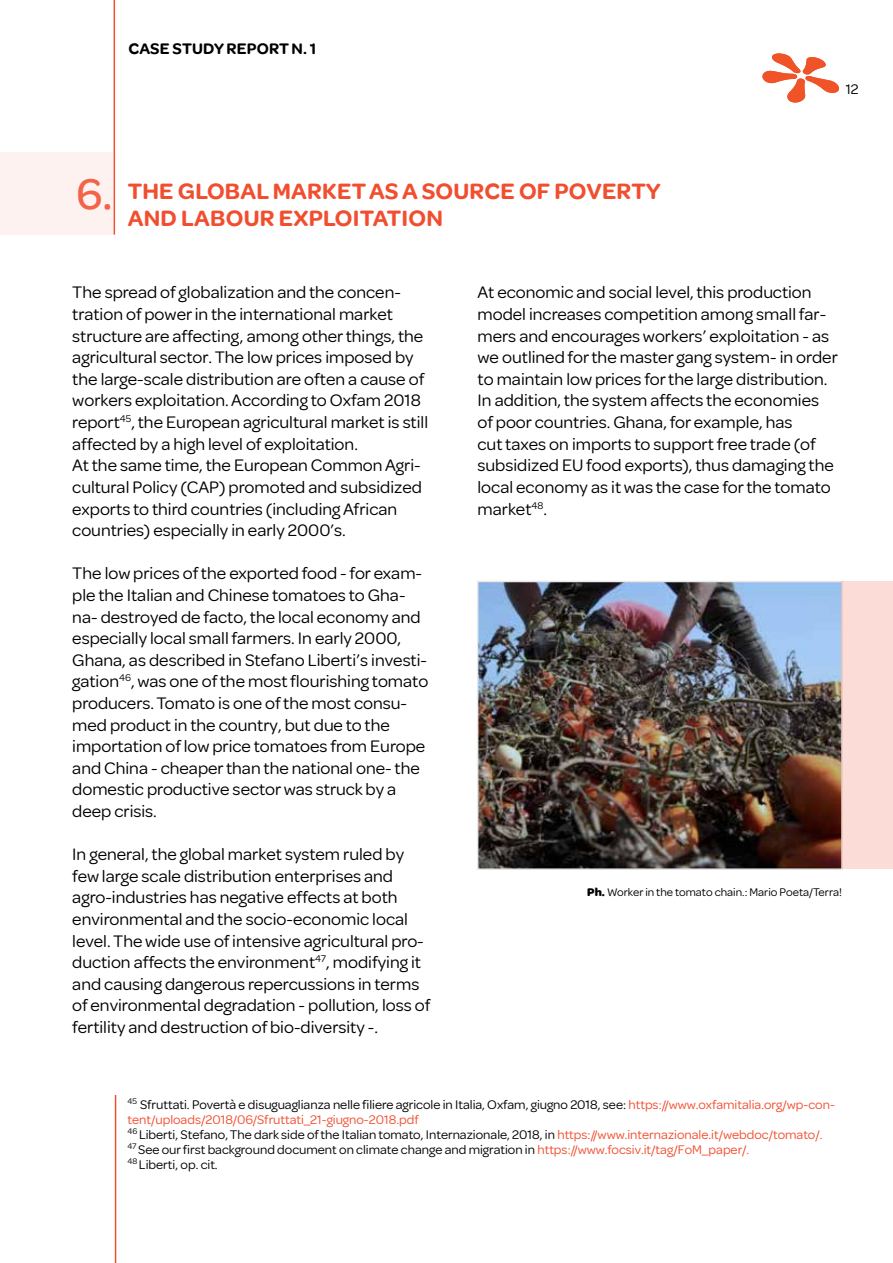
<style>
.page{position:relative;width:893px;height:1263px;background:#fff}
.page>*{position:absolute;margin:0;border:0;box-sizing:border-box;transform-origin:0 0}
.t1{font:500 45px "Omnes";color:#f14e2f}
.t2{font:600 24px "Omnes";letter-spacing:.01em;color:#f14e2f}
.t3{font:18px/21.6px "Omnes";color:#000}
.t4{font:600 16.5px "Omnes";letter-spacing:.01em;color:#000}
.t5{font:15px "Omnes";color:#000}
.t6{font:13.5px/15px "Omnes";color:#000}
.t7{font:12px "Omnes";color:#000}
.s1{font-weight:700}
.s2{color:#f14e2f}
</style>
<div class="page">
<svg style="left:762px;top:53px;width:77px;height:50px"></svg>
<hr style="left:115px;top:1095px;width:1px;height:168px;background:#f14e2f">
<hr style="left:114px;top:0;width:1px;height:235px;background:#f14e2f">
<div style="left:0;top:152px;width:113px;height:82px;background:#fef2f0"></div>
<img style="left:480px;top:584px;width:360px;height:283px">
<div style="left:477px;top:581px;width:366px;height:289px;border:2px solid #e6e7e8"></div>
<div style="left:840px;top:581px;width:53px;height:288px;background:#fcdcd6"></div>
<p class="t4" style="left:129px;top:37px;width:22px">CASE</p>
<p class="t4" style="left:173px;top:37px;width:145px">STUDYREPORT N. 1</p>
<h1 class="t1" style="left:76px;top:163px;width:38px">6.</h1>
<h2 class="t2" style="left:128px;top:175px;width:162px">THE GLOBAL MAR</h2>
<h2 class="t2" style="left:322px;top:175px;width:163px">KETAS A SOURCE</h2>
<h2 class="t2" style="left:519px;top:175px;width:99px">OF POVERTY</h2>
<h2 class="t2" style="left:128px;top:202px;width:237px">AN D LABOUR EXPLOITATI</h2>
<h2 class="t2" style="left:409px;top:202px;width:33px">ON</h2>
<p class="t5" style="left:846px;top:79px;width:14px">12</p>
<p class="t3" style="left:72px;top:281px;width:357px">The spread of globalization and the concen&shy;tration of power in the international market structure are affecting, among other things, the agricultural sector. The low prices imposed by the large-scale distribution are often a cause of workers exploitation. According to Oxfam 2018 report<sup>45</sup>, the European agricultural market is still affected by a high level of exploitation.<br>At the same time, the European Common Agri&shy;cultural Policy (CAP) promoted and subsidized exports to third countries (including African countries) especially in early 2000’s.</p>
<p class="t3" style="left:72px;top:561px;width:357px">The low prices of the exported food - for exam&shy;ple the Italian and Chinese tomatoes to Gha&shy;na- destroyed de facto, the local economy and especially local small farmers. In early 2000, Ghana, as described in Stefano Liberti’s investi&shy;gation<sup>46</sup>, was one of the most flourishing tomato producers. Tomato is one of the most consu&shy;med product in the country, but due to the importation of low price tomatoes from Europe and China - cheaper than the national one- the domestic productive sector was struck by a deep crisis.</p>
<p class="t3" style="left:72px;top:842px;width:360px">In general, the global market system ruled by few large scale distribution enterprises and agro-industries has negative effects at both environmental and the socio-economic local level. The wide use of intensive agricultural pro&shy;duction affects the environment<sup>47</sup>, modifying it and causing dangerous repercussions in terms of environmental degradation - pollution, loss of fertility and destruction of bio-diversity -.</p>
<p class="t3" style="left:477px;top:281px;width:362px">At economic and social level, this production model increases competition among small far&shy;mers and encourages workers’ exploitation - as we outlined for the master gang system- in order to maintain low prices for the large distribution.<br>In addition, the system affects the economies of poor countries. Ghana, for example, has<br>cut taxes on imports to support free trade (of subsidized EU food exports), thus damaging the local economy as it was the case for the tomato market<sup>48</sup>.</p>
<p class="t7" style="left:587px;top:884px;width:256px"><span class="s1">Ph.</span> Worker in the tomato chain.: Mario Poeta/Terra!</p>
<p class="t6" style="left:128px;top:1096px;width:709px"><sup>45</sup> Sfruttati. Povertà e disuguaglianza nelle filiere agricole in Italia, Oxfam, giugno 2018, see: <span class="s2">https://www.oxfamitalia.org/wp-con&shy;tent/uploads/2018/06/Sfruttati_21-giugno-2018.pdf<br></span><sup>46</sup> Liberti, Stefano, The dark side of the Italian tomato, Internazionale, 2018, in <span class="s2">https://www.internazionale.it/webdoc/tomato/.<br></span><sup>47</sup> See our first background document on climate change and migration in <span class="s2">https://www.focsiv.it/tag/FoM_paper/.<br></span><sup>48</sup> Liberti, op. cit.</p>
</div>
